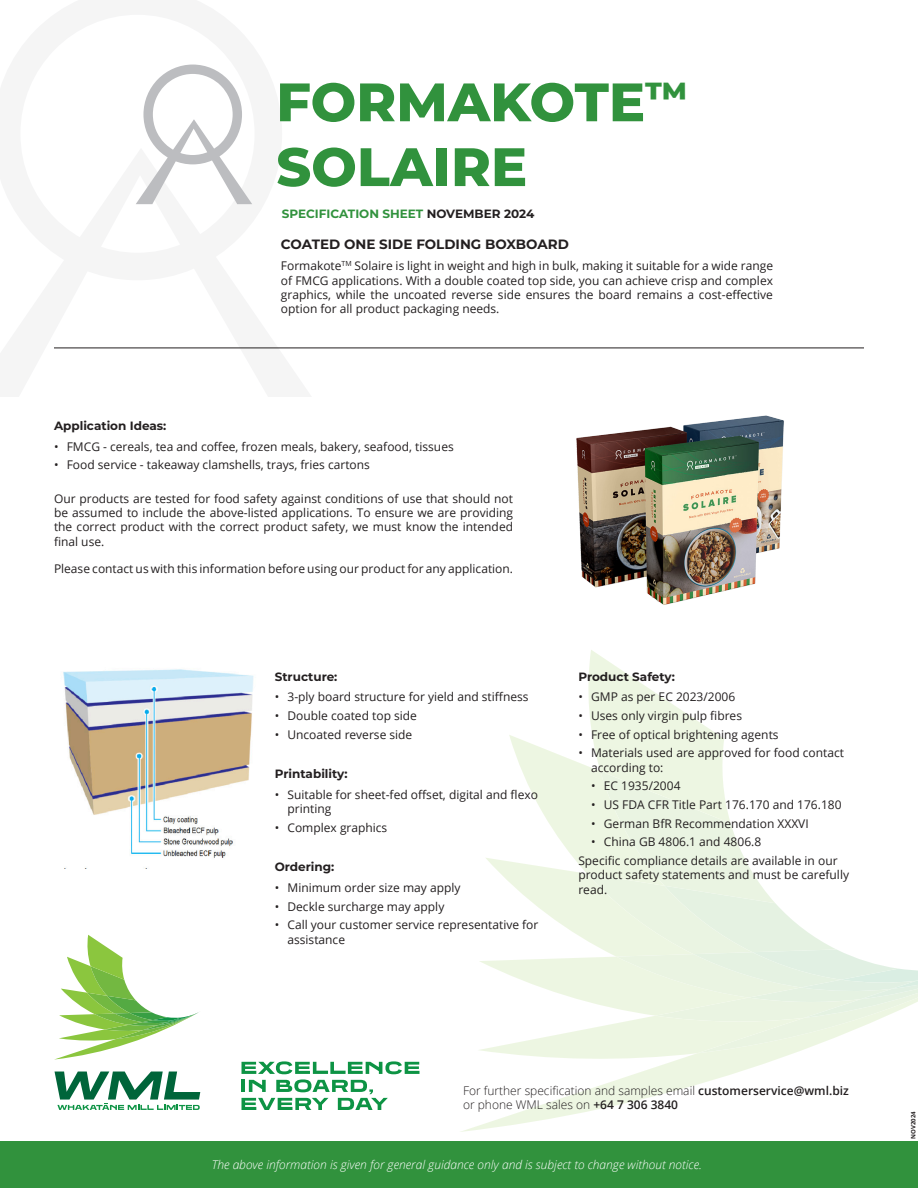
<style>
.page{position:relative;width:918px;height:1188px;background:#fff}
.page>*{position:absolute;margin:0;border:0;box-sizing:border-box;transform-origin:0 0}
.t1{font:800 54px/64.8px "Montserrat";color:#31923d}
.t2{font:700 13.5px "Montserrat";color:#231f20}
.t3{font:12px/14.4px "Open Sans";color:#231f20}
.t4{font:300 12px "Open Sans";color:#231f20}
.t5{font:italic 300 12px "Open Sans";color:#fff}
.t6{font:700 12px "Montserrat";color:#231f20}
.t7{font:700 12px "Montserrat";color:#31923d}
.t8{font:700 6px "Open Sans";color:#231f20}
.s1{color:#231f20}
.s2{font-weight:600}
</style>
<div class="page">
<svg style="left:461px;top:1062px;width:307px;height:70px"></svg>
<svg style="left:479px;top:650px;width:439px;height:412px"></svg>
<svg style="left:242px;top:1061px;width:178px;height:49px"></svg>
<svg style="left:54px;top:935px;width:145px;height:125px"></svg>
<svg style="left:55px;top:1072px;width:145px;height:38px"></svg>
<div style="left:0;top:1141px;width:918px;height:47px;background:#31923d"></div>
<svg style="left:136px;top:65px;width:116px;height:139px"></svg>
<img style="left:576px;top:415px;width:208px;height:190px">
<img style="left:63px;top:669px;width:191px;height:200px">
<hr style="left:54px;top:348px;width:810px;height:1px;background:#231f20">
<p class="t1" style="left:276px;top:67px;width:413px">FORMAKOTE<sup>™<br></sup>SOLAIRE</p>
<p class="t7" style="left:282px;top:205px;width:254px">SPECIFICATION SHEET <span class="s1">NOVEMBER 2024</span></p>
<p class="t2" style="left:281px;top:235px;width:289px">COATED ONE SIDE FOLDING BOXBOARD</p>
<p class="t3" style="left:281px;top:258px;width:494px;text-align:justify">Formakote<sup>TM</sup> Solaire is light in weight and high in bulk, making it suitable for a wide range of FMCG applications. With a double coated top side, you can achieve crisp and complex graphics, while the uncoated reverse side ensures the board remains a cost-effective option for all product packaging needs.</p>
<p class="t6" style="left:54px;top:417px;width:114px">Application Ideas:</p>
<p class="t3" style="left:54px;top:439px;width:401px">• FMCG - cereals, tea and coffee, frozen meals, bakery, seafood, tissues</p>
<p class="t3" style="left:54px;top:458px;width:317px">• Food service - takeaway clamshells, trays, fries cartons</p>
<p class="t3" style="left:54px;top:491px;width:461px;text-align:justify">Our products are tested for food safety against conditions of use that should not be assumed to include the above-listed applications. To ensure we are providing the correct product with the correct product safety, we must know the intended final use.</p>
<p class="t3" style="left:54px;top:561px;width:461px">Please contact us with this information before using our product for any application.</p>
<p class="t6" style="left:275px;top:668px;width:64px">Structure:</p>
<p class="t3" style="left:275px;top:690px;width:255px">• 3-ply board structure for yield and stiffness</p>
<p class="t3" style="left:275px;top:708px;width:144px">• Double coated top side</p>
<p class="t3" style="left:275px;top:727px;width:139px">• Uncoated reverse side</p>
<p class="t6" style="left:275px;top:765px;width:74px">Printability:</p>
<p class="t3" style="left:288px;top:787px;width:252px;text-indent:-13px">• Suitable for sheet-fed offset, digital and flexo printing</p>
<p class="t3" style="left:275px;top:820px;width:114px">• Complex graphics</p>
<p class="t6" style="left:275px;top:858px;width:61px">Ordering:</p>
<p class="t3" style="left:275px;top:880px;width:187px">• Minimum order size may apply</p>
<p class="t3" style="left:275px;top:899px;width:171px">• Deckle surcharge may apply</p>
<p class="t3" style="left:288px;top:918px;width:252px;text-indent:-13px">• Call your customer service representative for assistance</p>
<p class="t6" style="left:578px;top:668px;width:98px">Product Safety:</p>
<p class="t3" style="left:578px;top:690px;width:158px">• GMP as per EC 2023/2006</p>
<p class="t3" style="left:578px;top:708px;width:165px">• Uses only virgin pulp fibres</p>
<p class="t3" style="left:578px;top:727px;width:202px">• Free of optical brightening agents</p>
<p class="t3" style="left:591px;top:745px;width:254px;text-indent:-13px">• Materials used are approved for food contact according to:</p>
<p class="t3" style="left:591px;top:779px;width:91px">• EC 1935/2004</p>
<p class="t3" style="left:591px;top:797px;width:252px">• US FDA CFR Title Part 176.170 and 176.180</p>
<p class="t3" style="left:591px;top:816px;width:219px">• German BfR Recommendation XXXVI</p>
<p class="t3" style="left:591px;top:834px;width:172px">• China GB 4806.1 and 4806.8</p>
<p class="t3" style="left:578px;top:853px;width:272px">Specific compliance details are available in our product safety statements and must be carefully read.</p>
<p class="t4" style="left:463px;top:1082px;width:387px">For further specification and samples email <span class="s2">customerservice@wml.biz</span></p>
<p class="t4" style="left:463px;top:1097px;width:217px">or phone WML sales on <span class="s2">+64 7 306 3840</span></p>
<p class="t5" style="left:212px;top:1156px;width:492px">The above information is given for general guidance only and is subject to change without notice.</p>
<p class="t8" style="left:909px;top:1139px;width:29px;rotate:-90deg">NOV2024</p>
</div>
